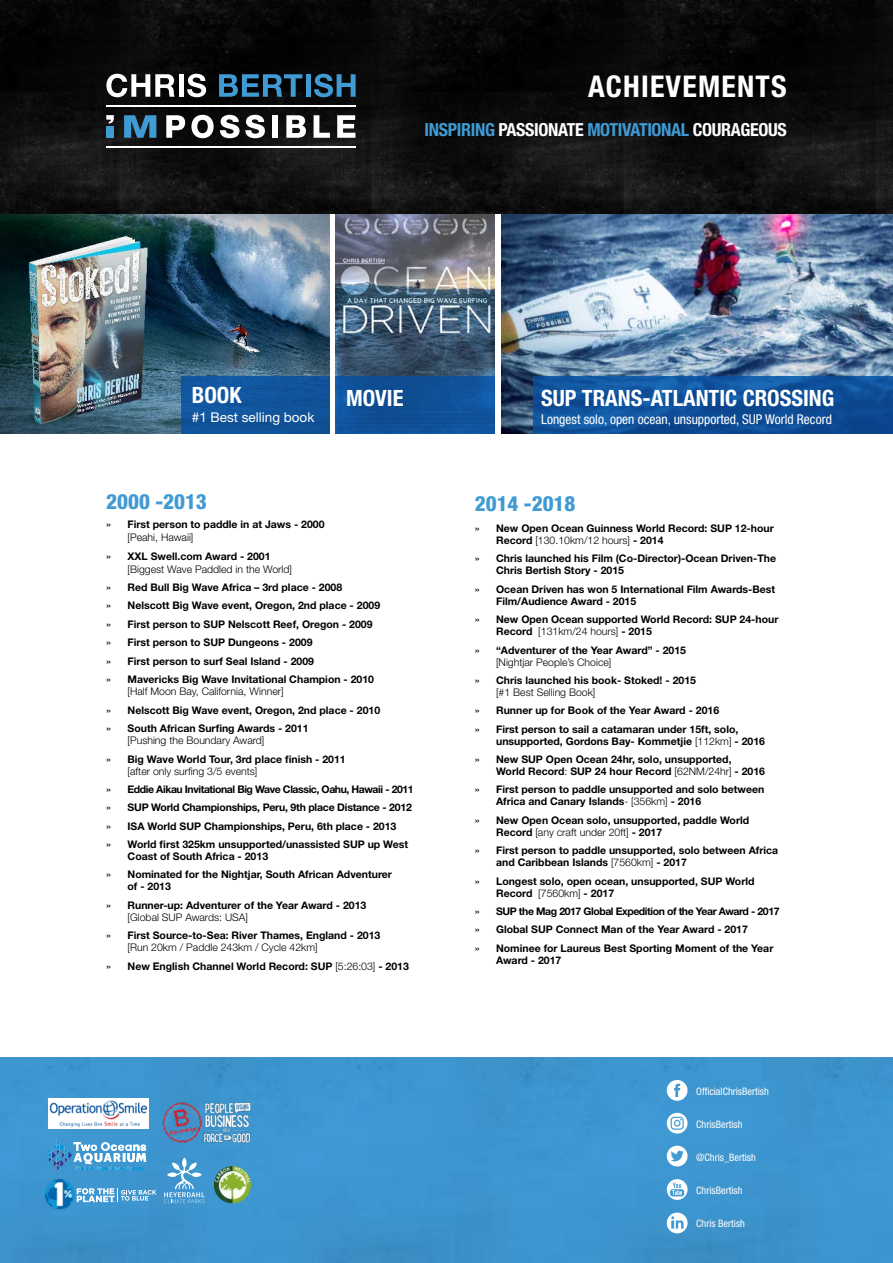
<style>
.page{position:relative;width:893px;height:1263px;background:#fff}
.page>*{position:absolute;margin:0;border:0;box-sizing:border-box;transform-origin:0 0}
.t1{font:700 condensed 30px "Helvetica Neue LT Std";letter-spacing:.04em;color:#fff}
.t2{font:700 condensed 22.5px "Helvetica Neue LT Std";color:#fff}
.t3{font:800 condensed 21px "Helvetica Neue LT Std";color:#409ad4}
.t4{font:700 condensed 18px "Helvetica Neue LT Std";letter-spacing:-.02em;color:#409ad4}
.t5{font:condensed 13.5px "Helvetica Neue LT Std";color:#fff}
.t6{font:13.5px "Helvetica Neue LT Std";color:#fff}
.t7{font:700 10.5px/18.3px "Helvetica Neue LT Std";color:#000}
.t8{font:700 10.5px/18.3px "Helvetica Neue LT Std";letter-spacing:-.02em;color:#000}
.t9{font:300 10.5px/12.6px "Helvetica Neue LT Std";color:#000}
.t10{font:condensed 10.35px "Helvetica Neue LT Std";color:#fff}
.s1{color:#fff}
.s2{font-weight:400}
.s3{font-weight:300}
.s4{font-weight:700}
</style>
<div class="page">
<img style="left:502px;top:213px;width:391px;height:221px">
<img style="left:0;top:213px;width:330px;height:221px">
<img style="left:335px;top:213px;width:160px;height:163px">
<svg style="left:533px;top:376px;width:360px;height:58px;fill:#0e4f98"></svg>
<div style="left:180px;top:376px;width:149px;height:58px;background:#11559d"></div>
<svg style="left:335px;top:376px;width:160px;height:58px;fill:#0f5098"></svg>
<img style="left:0;top:0;width:893px;height:213px">
<img style="left:0;top:1058px;width:893px;height:205px">
<svg style="left:106px;top:74px;width:69px;height:23px"></svg>
<div style="left:179px;top:74px;width:5px;height:23px;background:#fff"></div>
<svg style="left:187px;top:74px;width:19px;height:23px"></svg>
<svg style="left:219px;top:74px;width:83px;height:23px"></svg>
<div style="left:306px;top:74px;width:5px;height:23px;background:#409ad4"></div>
<svg style="left:314px;top:74px;width:42px;height:23px"></svg>
<hr style="left:106px;top:146px;width:249px;height:2px;background:#fff">
<hr style="left:106px;top:105px;width:249px;height:2px;background:#fff">
<svg style="left:124px;top:115px;width:32px;height:23px"></svg>
<svg style="left:166px;top:115px;width:19px;height:23px"></svg>
<svg style="left:191px;top:115px;width:23px;height:23px"></svg>
<svg style="left:220px;top:115px;width:19px;height:23px"></svg>
<svg style="left:245px;top:115px;width:20px;height:23px"></svg>
<div style="left:272px;top:115px;width:6px;height:23px;background:#fff"></div>
<svg style="left:286px;top:115px;width:20px;height:23px"></svg>
<svg style="left:314px;top:115px;width:16px;height:23px"></svg>
<svg style="left:337px;top:115px;width:18px;height:23px"></svg>
<div style="left:106px;top:126px;width:8px;height:12px;background:#409ad4"></div>
<svg style="left:106px;top:115px;width:8px;height:9px"></svg>
<div style="left:667px;top:1080px;width:20px;height:21px;background:#fff;border-radius:50%"></div>
<svg style="left:674px;top:1084px;width:6px;height:13px"></svg>
<div style="left:667px;top:1146px;width:20px;height:20px;background:#fff;border-radius:50%"></div>
<svg style="left:671px;top:1151px;width:13px;height:10px"></svg>
<div style="left:667px;top:1113px;width:20px;height:20px;background:linear-gradient(to right,#fff,#fafcfe);border-radius:50%"></div>
<svg style="left:671px;top:1117px;width:13px;height:13px"></svg>
<svg style="left:667px;top:1179px;width:20px;height:21px"></svg>
<svg style="left:670px;top:1183px;width:14px;height:13px"></svg>
<div style="left:667px;top:1212px;width:20px;height:21px;background:#fff;border-radius:50%"></div>
<svg style="left:671px;top:1216px;width:13px;height:12px"></svg>
<svg style="left:164px;top:1158px;width:41px;height:45px"></svg>
<img style="left:156px;top:1099px;width:96px;height:47px">
<img style="left:45px;top:1180px;width:30px;height:29px">
<svg style="left:77px;top:1188px;width:79px;height:14px"></svg>
<img style="left:214px;top:1166px;width:37px;height:37px;border-radius:19px">
<svg style="left:49px;top:1139px;width:97px;height:32px"></svg>
<img style="left:49px;top:1099px;width:99px;height:29px">
<h1 class="t1" style="left:588px;top:68px;width:200px">ACHIEVEMENTS</h1>
<h3 class="t4" style="left:425px;top:119px;width:364px">INSPIRING <span class="s1">PASSIONATE</span> MOTIVATIONAL <span class="s1">COURAGEOUS</span></h3>
<h2 class="t2" style="left:192px;top:381px;width:51px">BOOK</h2>
<p class="t6" style="left:192px;top:409px;width:124px">#1 Best selling book</p>
<p class="t5" style="left:541px;top:412px;width:292px">Longest solo, open ocean, unsupported, SUP World Record</p>
<h2 class="t2" style="left:346px;top:384px;width:59px">MOVIE</h2>
<h2 class="t2" style="left:541px;top:384px;width:295px">SUP TRANS-ATLANTIC CROSSING</h2>
<h3 class="t3" style="left:106px;top:488px;width:102px">2000 -2013</h3>
<h3 class="t3" style="left:475px;top:490px;width:102px">2014 -2018</h3>
<p class="t7" style="left:496px;top:522px;width:279px;line-height:12px;text-indent:-21px"><span class="s2">»</span> New Open Ocean Guinness World Record: SUP 12-hour<br>Record <span class="s3">[130.10km/12 hours]</span> - 2014</p>
<p class="t7" style="left:496px;top:552px;width:281px;line-height:12px;text-indent:-21px"><span class="s2">»</span> Chris launched his Film (Co-Director)-Ocean Driven-The<br>Chris Bertish Story - 2015</p>
<p class="t7" style="left:496px;top:583px;width:281px;line-height:12px;text-indent:-21px"><span class="s2">»</span> Ocean Driven has won 5 International Film Awards-Best<br>Film/Audience Award - 2015</p>
<p class="t7" style="left:496px;top:613px;width:284px;line-height:12px;text-indent:-21px"><span class="s2">»</span> New Open Ocean supported World Record: SUP 24-hour<br>Record <span class="s3">[131km/24 hours]</span> - 2015</p>
<p class="t7" style="left:496px;top:643px;width:192px;line-height:12px;text-indent:-21px"><span class="s2">»</span> “Adventurer of the Year Award” - 2015 <span class="s3">[Nightjar People’s Choice]</span></p>
<p class="t7" style="left:496px;top:674px;width:201px;line-height:12px;text-indent:-21px"><span class="s2">»</span> Chris launched his book- Stoked! - 2015 <span class="s3">[#1 Best Selling Book]</span></p>
<p class="t7" style="left:475px;top:701px;width:265px"><span class="s2">»</span> Runner up for Book of the Year Award - 2016<br><span class="s2">»</span> First person to sail a catamaran under 15ft, solo,</p>
<p class="t7" style="left:475px;top:731px;width:292px;text-indent:21px">unsupported, Gordons Bay- Kommetjie <span class="s3">[112km]</span> - 2016 <span class="s2">»</span> New SUP Open Ocean 24hr, solo, unsupported,</p>
<p class="t7" style="left:475px;top:762px;width:292px;text-align:right">World Record<span class="s3">:</span> SUP 24 hour Record <span class="s3">[62NM/24hr]</span> - 2016<br><span class="s2">»</span> First person to paddle unsupported and solo between</p>
<p class="t7" style="left:475px;top:792px;width:276px;text-indent:21px">Africa and Canary Islands<span class="s3">- [356km]</span> - 2016<br><span class="s2">»</span> New Open Ocean solo, unsupported, paddle World</p>
<p class="t7" style="left:475px;top:823px;width:305px;text-indent:21px">Record <span class="s3">[any craft under 20ft]</span> - 2017<br><span class="s2">»</span> First person to paddle unsupported, solo between Africa</p>
<p class="t7" style="left:475px;top:853px;width:281px;text-indent:21px">and Caribbean Islands <span class="s3">[7560km]</span> - 2017<br><span class="s2">»</span> Longest solo, open ocean, unsupported, SUP World</p>
<p class="t7" style="left:475px;top:883px;width:306px;text-indent:21px">Record <span class="s3">[7560km]</span> - 2017<br><span class="s2">»</span> SUP the Mag 2017 Global Expedition of the Year Award - 2017 <span class="s2">»</span> Global SUP Connect Man of the Year Award - 2017<br><span class="s2">»</span> Nominee for Laureus Best Sporting Moment of the Year</p>
<p class="t7" style="left:496px;top:950px;width:67px">Award - 2017</p>
<p class="t7" style="left:128px;top:518px;width:198px;line-height:12.6px;text-indent:-21px"><span class="s2">»</span> First person to paddle in at Jaws - 2000 <span class="s3">[Peahi, Hawaii]</span></p>
<p class="t9" style="left:128px;top:550px;width:166px;text-indent:-21px"><span class="s2">»</span> <span class="s4">XXL Swell.com Award - 2001 </span>[Biggest Wave Paddled in the World]</p>
<p class="t7" style="left:106px;top:578px;width:275px"><span class="s2">»</span> Red Bull Big Wave Africa – 3rd place - 2008<br><span class="s2">»</span> Nelscott Big Wave event, Oregon, 2nd place - 2009 <span class="s2">»</span> First person to SUP Nelscott Reef, Oregon - 2009<br><span class="s2">»</span> First person to SUP Dungeons - 2009<br><span class="s2">»</span> First person to surf Seal Island - 2009<br><span class="s2">»</span> Mavericks Big Wave Invitational Champion - 2010</p>
<p class="t7" style="left:106px;top:682px;width:275px;text-indent:21px"><span class="s3">[Half Moon Bay, California, Winner]<br></span><span class="s2">»</span> Nelscott Big Wave event, Oregon, 2nd place - 2010 <span class="s2">»</span> South African Surfing Awards - 2011</p>
<p class="t7" style="left:106px;top:731px;width:241px;text-indent:21px"><span class="s3">[Pushing the Boundary Award]<br></span><span class="s2">»</span> Big Wave World Tour, 3rd place finish - 2011</p>
<p class="t8" style="left:106px;top:761px;width:309px;text-indent:21px"><span class="s3">[after only surfing 3/5 events]<br></span><span class="s2">»</span> Eddie Aikau Invitational Big Wave Classic, Oahu, Hawaii - 2011 <span class="s2">»</span> SUP World Championships, Peru, 9th place Distance - 2012 <span class="s2">»</span> ISA World SUP Championships, Peru, 6th place - 2013<br><span class="s2">»</span> World first 325km unsupported/unassisted SUP up West</p>
<p class="t7" style="left:106px;top:847px;width:287px;text-indent:21px">Coast of South Africa - 2013<br><span class="s2">»</span> Nominated for the Nightjar, South African Adventurer</p>
<p class="t7" style="left:106px;top:877px;width:262px;text-indent:21px">of - 2013<br><span class="s2">»</span> Runner-up: Adventurer of the Year Award - 2013</p>
<p class="t7" style="left:106px;top:908px;width:276px;text-indent:21px"><span class="s3">[Global SUP Awards: USA]<br></span><span class="s2">»</span> First Source-to-Sea: River Thames, England - 2013</p>
<p class="t9" style="left:106px;top:938px;width:304px;line-height:18.3px;text-indent:21px">[Run 20km / Paddle 243km / Cycle 42km]<br><span class="s2">»</span> <span class="s4">New English Channel World Record: SUP</span> [5:26:03] <span class="s4">- 2013</span></p>
<p class="t10" style="left:696px;top:1085px;width:74px">OfficialChrisBertish</p>
<p class="t10" style="left:696px;top:1118px;width:48px">ChrisBertish</p>
<p class="t10" style="left:696px;top:1151px;width:61px">@Chris_Bertish</p>
<p class="t10" style="left:696px;top:1184px;width:48px">ChrisBertish</p>
<p class="t10" style="left:696px;top:1217px;width:50px">Chris Bertish</p>
</div>
